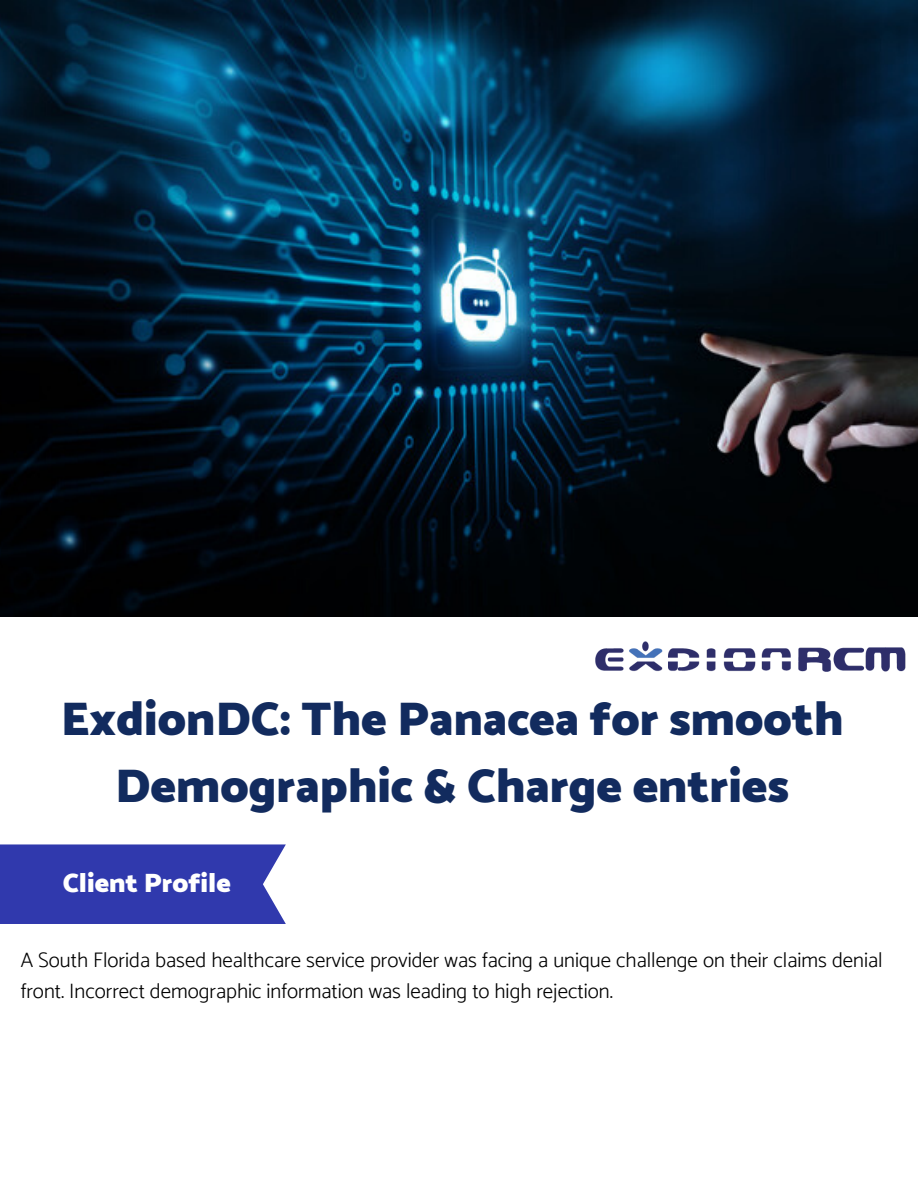
<style>
.page{position:relative;width:918px;height:1188px;background:#fff}
.page>*{position:absolute;margin:0;border:0;box-sizing:border-box;transform-origin:0 0}
.t1{font:900 48px/66.9px "Catamaran";color:#122b5e;text-align:center}
.t2{font:900 27px "Catamaran";color:#fff}
.t3{font:300 21px/30.8px "Catamaran";color:#000}
</style>
<div class="page">
<img style="left:595px;top:641px;width:311px;height:30px">
<img style="left:0;top:0;width:918px;height:616px">
<div style="left:0;top:844px;width:286px;height:80px;background:#3039ad"></div>
<h1 class="t1" style="left:61px;top:687px;width:784px">ExdionDC: The Panacea for smooth<br>Demographic &amp; Charge entries</h1>
<p class="t2" style="left:63px;top:862px;width:169px">Client Profile</p>
<p class="t3" style="left:21px;top:945px;width:864px">A South Florida based healthcare service provider was facing a unique challenge on their claims denial front. Incorrect demographic information was leading to high rejection.</p>
</div>
